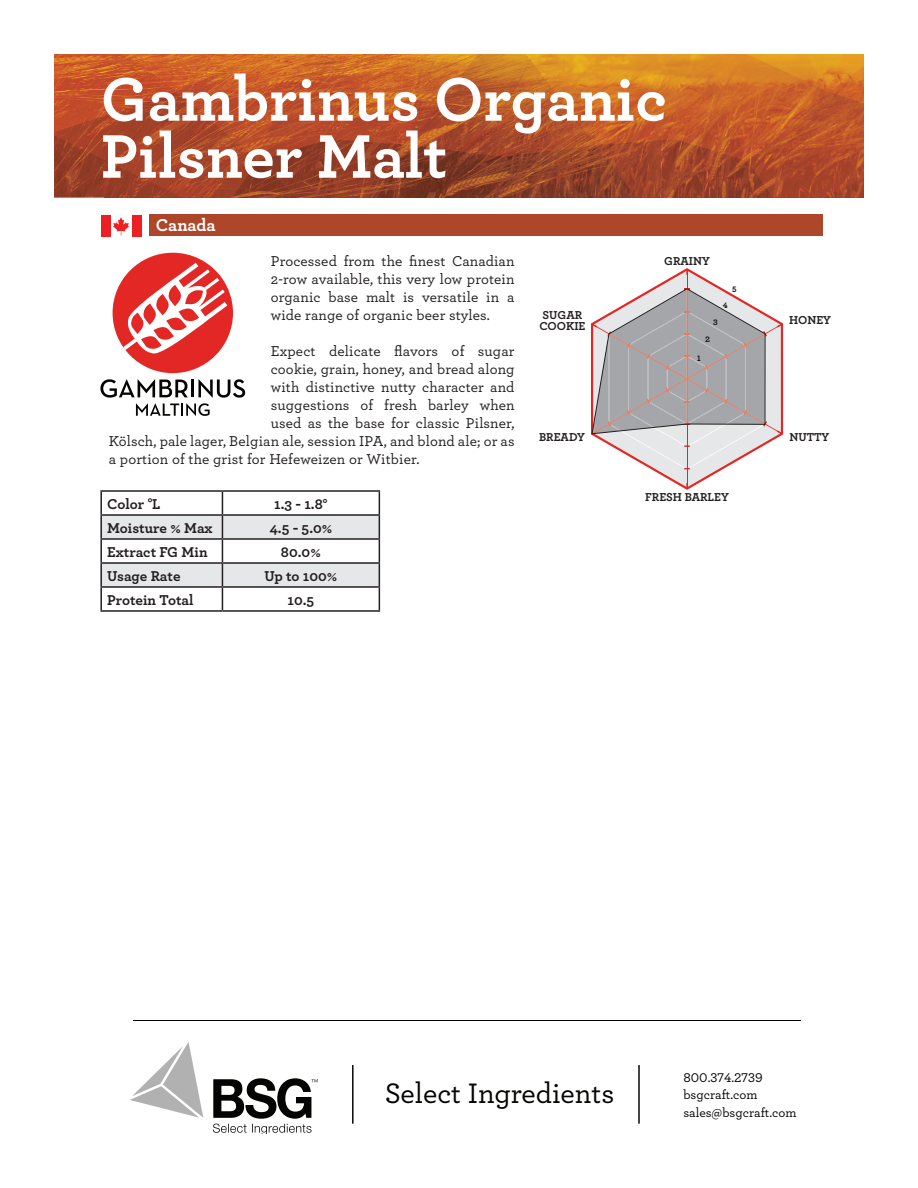
<style>
.page{position:relative;width:918px;height:1188px;background:#fff}
.page>*{position:absolute;margin:0;border:0;box-sizing:border-box;transform-origin:0 0}
.t1{font:700 64.5px/57px "Archer";color:#fff}
.t2{font:500 29.55px "Archer";color:#040503}
.t3{font:700 18px "Archer";letter-spacing:-.005em;color:#fff}
.t4{font:500 15px/18px "Archer";letter-spacing:.01em;color:#231f20;text-align:justify}
.t5{font:700 15px "Archer";color:#231f20}
.t6{font:500 13.35px/17.7px "Archer";color:#040503}
.t7{font:700 12px/11.7px "Archer";color:#231f20}
.t8{font:700 8.25px "Archer";color:#040503}
</style>
<div class="page">
<img style="left:104px;top:196px;width:760px;height:2px">
<img style="left:54px;top:54px;width:810px;height:142px">
<hr style="left:100px;top:490px;width:122px;height:2px;background:#231f20">
<hr style="left:100px;top:492px;width:2px;height:22px;background:#231f20">
<hr style="left:222px;top:490px;width:158px;height:2px;background:#231f20">
<hr style="left:100px;top:514px;width:122px;height:2px;background:#231f20">
<hr style="left:100px;top:516px;width:2px;height:22px;background:#231f20">
<hr style="left:100px;top:538px;width:122px;height:2px;background:#231f20">
<hr style="left:100px;top:540px;width:2px;height:22px;background:#231f20">
<hr style="left:100px;top:562px;width:122px;height:2px;background:#231f20">
<hr style="left:100px;top:564px;width:2px;height:22px;background:#231f20">
<hr style="left:100px;top:586px;width:122px;height:2px;background:#231f20">
<hr style="left:100px;top:588px;width:2px;height:22px;background:#231f20">
<svg style="left:101px;top:491px;width:279px;height:119px"></svg>
<hr style="left:100px;top:610px;width:122px;height:2px;background:#231f20">
<hr style="left:222px;top:610px;width:158px;height:2px;background:#231f20">
<svg style="left:591px;top:268px;width:193px;height:222px"></svg>
<div style="left:149px;top:214px;width:674px;height:22px;background:#ae462a"></div>
<hr style="left:134px;top:1020px;width:667px;height:1px;background:#040503">
<hr style="left:352px;top:1065px;width:2px;height:59px;background:#040503">
<hr style="left:638px;top:1065px;width:2px;height:59px;background:#040503">
<svg style="left:130px;top:1042px;width:73px;height:76px"></svg>
<svg style="left:213px;top:1078px;width:105px;height:56px"></svg>
<div style="left:101px;top:215px;width:41px;height:21px;background:#ee1f23"></div>
<div style="left:111px;top:215px;width:20px;height:21px;background:#fff"></div>
<svg style="left:113px;top:217px;width:16px;height:18px"></svg>
<svg style="left:113px;top:253px;width:120px;height:120px"></svg>
<svg style="left:100px;top:379px;width:145px;height:37px"></svg>
<h1 class="t1" style="left:101px;top:67px;width:568px">Gambrinus Organic<br>Pilsner Malt</h1>
<p class="t3" style="left:156px;top:211px;width:61px">Canada</p>
<p class="t4" style="left:271px;top:251px;width:245px">Processed from the finest Canadian 2-row available, this very low protein organic base malt is versatile in a wide range of organic beer styles.</p>
<p class="t4" style="left:271px;top:341px;width:245px">Expect delicate flavors of sugar</p>
<p class="t4" style="left:271px;top:359px;width:245px">cookie, grain, honey, and bread along</p>
<p class="t4" style="left:271px;top:377px;width:245px">with distinctive nutty character and</p>
<p class="t4" style="left:271px;top:395px;width:245px">suggestions of fresh barley when</p>
<p class="t4" style="left:271px;top:413px;width:245px">used as the base for classic Pilsner,</p>
<p class="t4" style="left:109px;top:431px;width:407px">Kölsch, pale lager, Belgian ale, session IPA, and blond ale; or as</p>
<p class="t4" style="left:109px;top:449px;width:312px">a portion of the grist for Hefeweizen or Witbier.</p>
<p class="t5" style="left:107px;top:492px;width:55px">Color °L</p>
<p class="t5" style="left:274px;top:492px;width:55px">1.3 - 1.8°</p>
<p class="t5" style="left:107px;top:516px;width:107px">Moisture % Max</p>
<p class="t5" style="left:269px;top:516px;width:65px">4.5 - 5.0%</p>
<p class="t5" style="left:107px;top:540px;width:102px">Extract FG Min</p>
<p class="t5" style="left:281px;top:540px;width:41px">80.0%</p>
<p class="t5" style="left:107px;top:564px;width:75px">Usage Rate</p>
<p class="t5" style="left:264px;top:564px;width:75px">Up to 100%</p>
<p class="t5" style="left:107px;top:588px;width:88px">Protein Total</p>
<p class="t5" style="left:287px;top:588px;width:28px">10.5</p>
<p class="t7" style="left:539px;top:308px;width:48px">SUGAR<br>COOKIE</p>
<p class="t7" style="left:664px;top:254px;width:47px">GRAINY</p>
<p class="t8" style="left:732px;top:283px;width:6px">5</p>
<p class="t8" style="left:723px;top:299px;width:6px">4</p>
<p class="t8" style="left:713px;top:316px;width:6px">3</p>
<p class="t8" style="left:705px;top:333px;width:6px">2</p>
<p class="t8" style="left:697px;top:351px;width:5px">1</p>
<p class="t7" style="left:789px;top:314px;width:43px">HONEY</p>
<p class="t7" style="left:539px;top:431px;width:47px">BREADY</p>
<p class="t7" style="left:789px;top:431px;width:41px">NUTTY</p>
<p class="t7" style="left:645px;top:490px;width:85px">FRESH BARLEY</p>
<h2 class="t2" style="left:385px;top:1072px;width:231px">Select Ingredients</h2>
<p class="t6" style="left:683px;top:1068px;width:115px">800.374.2739 bsgcraft.com sales@bsgcraft.com</p>
</div>
